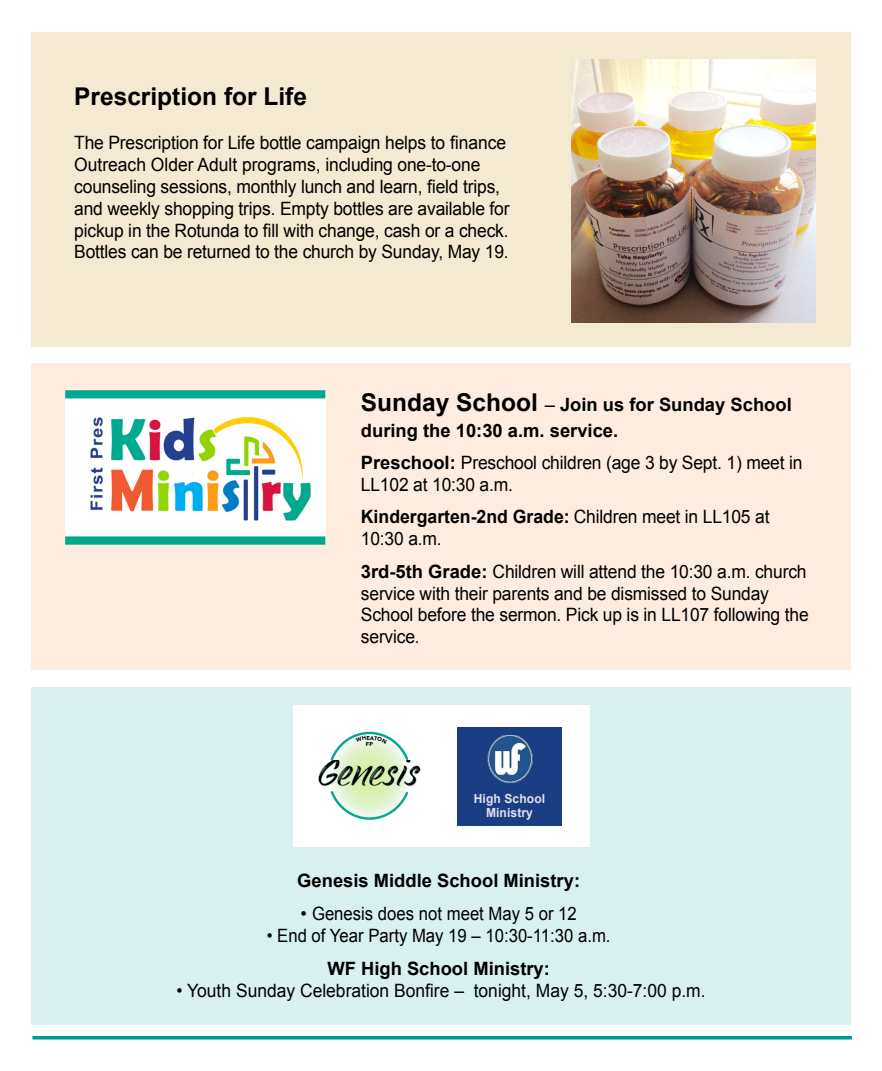
<style>
.page{position:relative;width:882px;height:1071px;background:#fff}
.page>*{position:absolute;margin:0;border:0;box-sizing:border-box;transform-origin:0 0}
.t1{font:700 24.5px "Arial";color:#000}
.t2{font:18.38px/21.9px "Arial";letter-spacing:-.01em;color:#000;scale:.95 1}
.t3{font:700 18.38px/26.2px "Arial";color:#000}
.t4{font:18.38px "Arial";letter-spacing:-.01em;color:#000;scale:.91 1}
.t5{font:18.38px "Arial";letter-spacing:-.01em;color:#000}
.t6{font:700 12.6px/14.3px "Arial";letter-spacing:.01em;color:#e1e0ed;text-align:center;scale:.95 1}
.t7{font:900 5.6px "Avenir";color:#000}
.s1{font-size:24.5px}
.s2{font-weight:400;font-style:italic}
.s3{font-weight:700}
</style>
<div class="page">
<div style="left:32px;top:32px;width:819px;height:314px;background:#f4ead1"></div>
<div style="left:32px;top:687px;width:819px;height:337px;background:#d9f0f0"></div>
<div style="left:293px;top:705px;width:297px;height:141px;background:#fff"></div>
<div style="left:457px;top:727px;width:105px;height:98px;background:#193e83"></div>
<img style="left:487px;top:735px;width:46px;height:49px">
<svg style="left:329px;top:734px;width:81px;height:85px"></svg>
<svg style="left:330px;top:789px;width:79px;height:31px"></svg>
<img style="left:318px;top:761px;width:103px;height:26px">
<div style="left:32px;top:363px;width:819px;height:306px;background:#feece1"></div>
<img style="left:65px;top:398px;width:260px;height:138px">
<div style="left:65px;top:390px;width:260px;height:8px;background:#00a88f"></div>
<div style="left:65px;top:536px;width:260px;height:9px;background:#00a88f"></div>
<svg style="left:32px;top:1036px;width:820px;height:4px;background:#1fa5a5"></svg>
<img style="left:572px;top:60px;width:244px;height:262px">
<svg style="left:329px;top:731px;width:81px;height:32px"></svg>
<h1 class="t1" style="left:74px;top:81px;width:234px">Prescription for Life</h1>
<p class="t2" style="left:74px;top:132px;width:460px">The Prescription for Life bottle campaign helps to finance Outreach Older Adult programs, including one-to-one counseling sessions, monthly lunch and learn, field trips, and weekly shopping trips. Empty bottles are available for pickup in the Rotunda to fill with change, cash or a check.<br>Bottles can be returned to the church by Sunday, May 19.</p>
<p class="t3" style="left:361px;top:392px;width:432px"><span class="s1">Sunday School</span> <span class="s2">–</span> Join us for Sunday School during the 10:30 a.m. service.</p>
<p class="t2" style="left:361px;top:452px;width:466px"><span class="s3">Preschool:</span> Preschool children (age 3 by Sept. 1) meet in<br>LL102 at 10:30 a.m.</p>
<p class="t2" style="left:361px;top:506px;width:432px"><span class="s3">Kindergarten-2nd Grade:</span> Children meet in LL105 at<br>10:30 a.m.</p>
<p class="t2" style="left:361px;top:561px;width:473px"><span class="s3">3rd-5th Grade:</span> Children will attend the 10:30 a.m. church service with their parents and be dismissed to Sunday School before the sermon. Pick up is in LL107 following the service.</p>
<p class="t7" style="left:366px;top:739px;width:8px">FP</p>
<p class="t6" style="left:474px;top:792px;width:77px">High School<br>Ministry</p>
<p class="t3" style="left:297px;top:868px;width:284px">Genesis Middle School Ministry:</p>
<p class="t5" style="left:300px;top:902px;width:278px">• Genesis does not meet May 5 or 12</p>
<p class="t4" style="left:267px;top:924px;width:379px">• End of Year Party May 19 – 10:30-11:30 a.m.</p>
<p class="t3" style="left:327px;top:956px;width:224px">WF High School Ministry:</p>
<p class="t2" style="left:177px;top:980px;width:558px">• Youth Sunday Celebration Bonfire – tonight, May 5, 5:30-7:00 p.m.</p>
</div>
